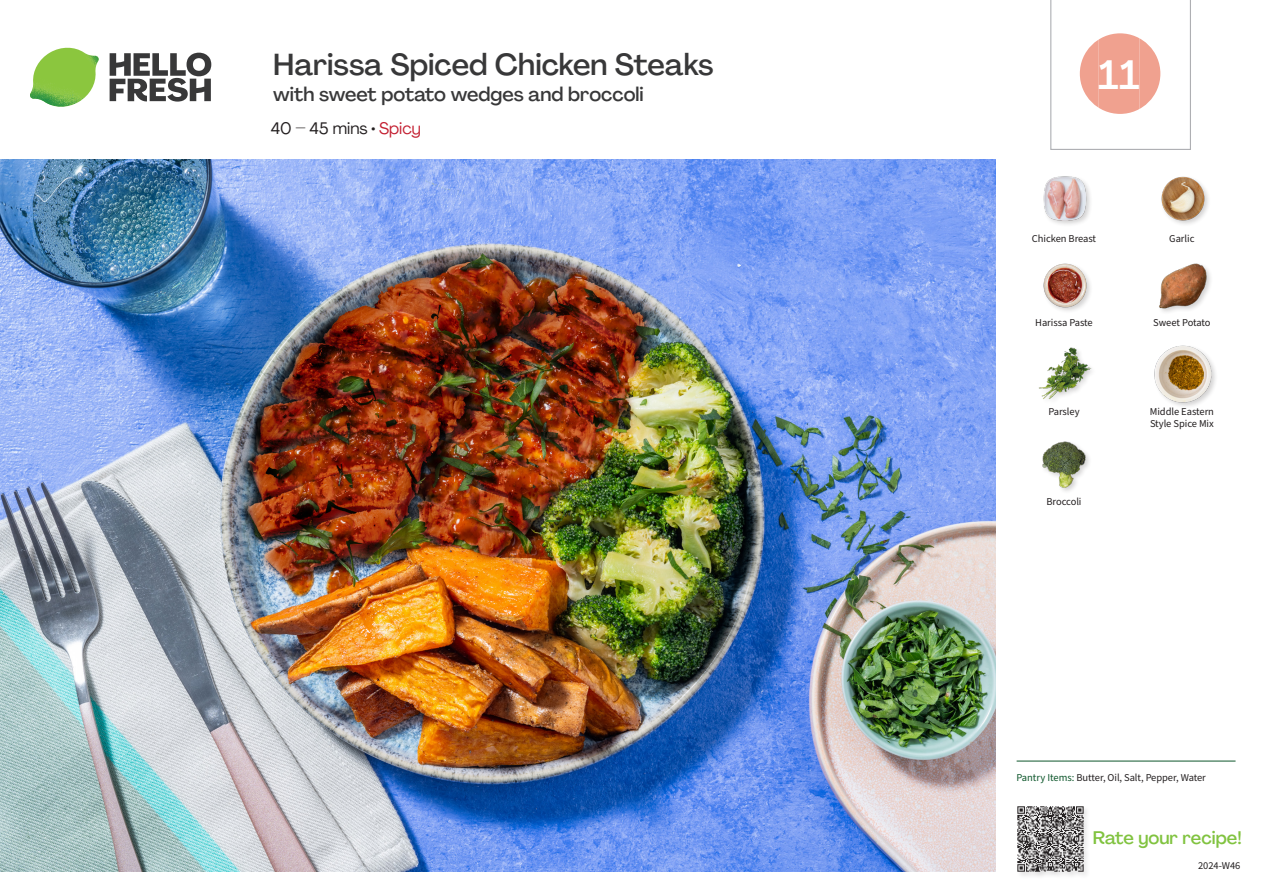
<style>
.page{position:relative;width:1263px;height:893px;background:#fff}
.page>*{position:absolute;margin:0;border:0;box-sizing:border-box;transform-origin:0 0}
._24_Recipe_Nr_Bag{font:500 40.5px "Agrandir";color:#fff}
._15_Titel_UK{font:500 30px "Agrandir";letter-spacing:-.005em;color:#383839}
._15_Titel_UK-2{font:500 19.5px "Agrandir";color:#383839}
.t1{font:500 18px "Agrandir";color:#81c340}
._02_Box_Type{font:16.5px "Agrandir";color:#231f20}
._18_FRONT_ingredients_UK{font:10.5px/12px "Source Sans Pro";letter-spacing:-.005em;color:#231f20}
.t2{font:10.5px "Source Sans Variable";letter-spacing:-.005em;color:#231f20}
.s1{color:#c31f31}
.s2{font-family:"Source Sans Pro";color:#0e572c}
</style>
<div class="page">
<svg style="left:110px;top:53px;width:101px;height:49px"></svg>
<img style="left:30px;top:48px;width:69px;height:59px">
<img style="left:0;top:159px;width:995px;height:713px">
<hr style="left:1016px;top:761px;width:219px;height:1px;background:#0e572c">
<div style="left:1017px;top:805px;width:74px;height:74px;background:#fafafa"></div>
<img style="left:1017px;top:806px;width:69px;height:69px">
<img style="left:1161px;top:176px;width:48px;height:48px">
<img style="left:1043px;top:176px;width:47px;height:49px">
<img style="left:1159px;top:263px;width:52px;height:49px">
<img style="left:1043px;top:263px;width:48px;height:48px">
<div style="left:1153px;top:344px;width:66px;height:66px;background:#231f20;opacity:.2"></div>
<img style="left:1154px;top:345px;width:58px;height:58px">
<img style="left:1039px;top:347px;width:53px;height:53px">
<img style="left:1042px;top:441px;width:47px;height:50px">
<svg style="left:1050px;top:0;width:141px;height:150px"></svg>
<p class="_15_Titel_UK" style="left:273px;top:46px;width:442px">Harissa Spiced Chicken Steaks</p>
<p class="_15_Titel_UK-2" style="left:273px;top:82px;width:372px">with sweet potato wedges and broccoli</p>
<p class="_02_Box_Type" style="left:271px;top:118px;width:152px">40 – 45 mins • <span class="s1">Spicy</span></p>
<p class="_24_Recipe_Nr_Bag" style="left:1098px;top:50px;width:43px">11</p>
<p class="_18_FRONT_ingredients_UK" style="left:1032px;top:233px;width:66px">Chicken Breast</p>
<p class="_18_FRONT_ingredients_UK" style="left:1169px;top:233px;width:27px">Garlic</p>
<p class="_18_FRONT_ingredients_UK" style="left:1035px;top:317px;width:59px">Harissa Paste</p>
<p class="_18_FRONT_ingredients_UK" style="left:1153px;top:317px;width:59px">Sweet Potato</p>
<p class="_18_FRONT_ingredients_UK" style="left:1048px;top:405px;width:33px">Parsley</p>
<p class="_18_FRONT_ingredients_UK" style="left:1046px;top:496px;width:37px">Broccoli</p>
<p class="_18_FRONT_ingredients_UK" style="left:1150px;top:405px;width:66px">Middle Eastern<br>Style Spice Mix</p>
<p class="t2" style="left:1016px;top:771px;width:191px"><span class="s2">Pantry Items:</span> Butter, Oil, Salt, Pepper, Water</p>
<h3 class="t1" style="left:1093px;top:827px;width:150px">Rate your recipe!</h3>
<p class="t2" style="left:1198px;top:859px;width:44px">2024-W46</p>
</div>
